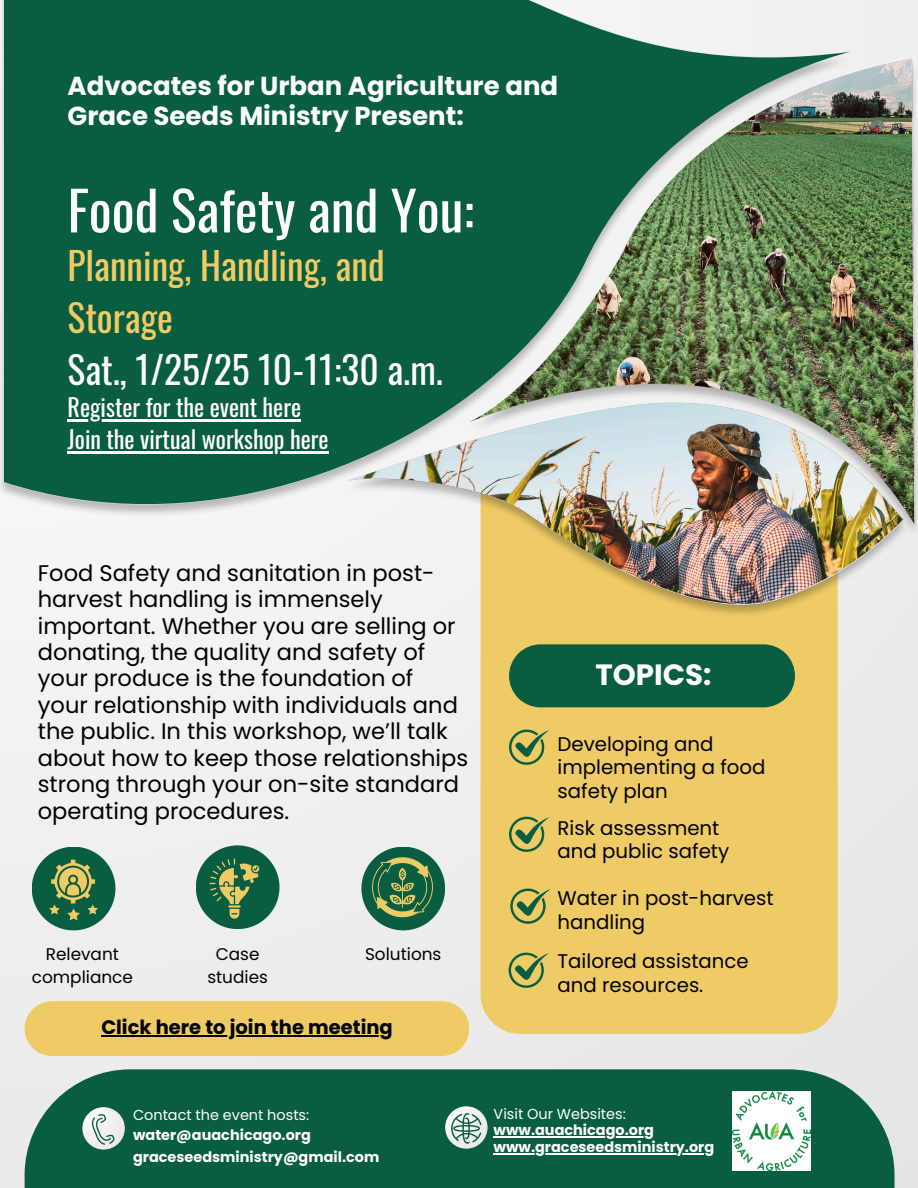
<style>
.page{position:relative;width:918px;height:1188px;background:#efefef}
.page>*{position:absolute;margin:0;border:0;box-sizing:border-box;transform-origin:0 0}
.t1{font:54px "Oswald";color:#fff}
.t2{font:37.5px/51.8px "Oswald";color:#efcb66}
.t3{font:37.5px "Oswald";color:#fff}
.t4{font:700 29.4px "Poppins";color:#fff}
.t5{font:700 26.1px/30.8px "Poppins";color:#fff}
.t6{font:24px "Oswald";color:#fff}
.t7{font:22.5px/26.4px "Poppins";color:#000}
.t8{font:19.8px/23.2px "Poppins";color:#000}
.t9{font:700 19.5px "Poppins";color:#000}
.t10{font:16.95px/23.2px "Poppins";color:#000;text-align:center}
.t11{font:700 14.4px "Poppins";color:#fff}
.t12{font:14.4px "Poppins";color:#fff}
</style>
<div class="page">
<div style="left:481px;top:445px;width:357px;height:589px;background:#efcb66;border-radius:39px"></div>
<img style="left:850px;top:59px;width:64px;height:465px">
<svg style="left:4px;top:0;width:846px;height:504px;background:#2b6e51"></svg>
<img style="left:349px;top:388px;width:554px;height:231px">
<img style="left:349px;top:403px;width:554px;height:201px">
<div style="left:25px;top:1069px;width:870px;height:119px;background:#095d40"></div>
<svg style="left:82px;top:1107px;width:43px;height:43px"></svg>
<svg style="left:445px;top:1106px;width:43px;height:43px"></svg>
<svg style="left:92px;top:1114px;width:22px;height:30px"></svg>
<svg style="left:451px;top:1113px;width:30px;height:30px"></svg>
<svg style="left:509px;top:730px;width:40px;height:34px"></svg>
<svg style="left:509px;top:817px;width:40px;height:35px"></svg>
<svg style="left:510px;top:889px;width:41px;height:34px"></svg>
<svg style="left:509px;top:953px;width:40px;height:34px"></svg>
<div style="left:509px;top:644px;width:286px;height:63px;background:#095d40"></div>
<div style="left:32px;top:847px;width:83px;height:83px;background:#095d40;border-radius:50%"></div>
<div style="left:361px;top:847px;width:84px;height:83px;background:#095d40;border-radius:50%"></div>
<div style="left:196px;top:845px;width:84px;height:84px;background:#095d40;border-radius:50%"></div>
<svg style="left:49px;top:860px;width:49px;height:60px"></svg>
<svg style="left:209px;top:858px;width:51px;height:61px"></svg>
<svg style="left:369px;top:854px;width:67px;height:66px"></svg>
<img style="left:732px;top:1092px;width:79px;height:78px">
<hr style="left:494px;top:1136px;width:160px;height:1px;background:#fff">
<hr style="left:494px;top:1153px;width:220px;height:1px;background:#fff">
<div style="left:25px;top:1001px;width:444px;height:55px;background:#efcb66"></div>
<hr style="left:68px;top:419px;width:233px;height:2px;background:#fff">
<hr style="left:68px;top:452px;width:261px;height:2px;background:#fff">
<hr style="left:101px;top:1035px;width:292px;height:1px;background:#000">
<h2 class="t5" style="left:68px;top:70px;width:492px">Advocates for Urban Agriculture and<br>Grace Seeds Ministry Present:</h2>
<h1 class="t1" style="left:68px;top:168px;width:408px">Food Safety and You:</h1>
<h2 class="t2" style="left:68px;top:238px;width:319px">Planning, Handling, and<br>Storage</h2>
<h6 class="t3" style="left:68px;top:340px;width:377px">Sat., 1/25/25 10-11:30 a.m.</h6>
<p class="t6" style="left:68px;top:388px;width:235px">Register for the event here</p>
<p class="t6" style="left:68px;top:421px;width:263px">Join the virtual workshop here</p>
<h3 class="t7" style="left:38px;top:560px;width:432px">Food Safety and sanitation in post&shy;harvest handling is immensely important. Whether you are selling or donating, the quality and safety of your produce is the foundation of your relationship with individuals and the public. In this workshop, we’ll talk about how to keep those relationships strong through your on-site standard operating procedures.</h3>
<p class="t10" style="left:32px;top:942px;width:103px">Relevant compliance</p>
<p class="t10" style="left:216px;top:942px;width:45px">Case</p>
<p class="t10" style="left:365px;top:942px;width:78px">Solutions</p>
<p class="t10" style="left:207px;top:966px;width:62px">studies</p>
<p class="t9" style="left:101px;top:1014px;width:293px">Click here to join the meeting</p>
<p class="t4" style="left:595px;top:654px;width:118px">TOPICS:</p>
<p class="t8" style="left:558px;top:732px;width:209px;line-height:23.7px">Developing and implementing a food safety plan</p>
<p class="t8" style="left:558px;top:816px;width:173px">Risk assessment and public safety</p>
<p class="t8" style="left:558px;top:887px;width:217px">Water in post-harvest handling</p>
<p class="t8" style="left:558px;top:950px;width:193px">Tailored assistance and resources.</p>
<p class="t12" style="left:133px;top:1105px;width:178px">Contact the event hosts:</p>
<h5 class="t11" style="left:133px;top:1125px;width:179px">water@auachicago.org</h5>
<p class="t11" style="left:133px;top:1147px;width:248px">graceseedsministry@gmail.com</p>
<p class="t12" style="left:494px;top:1104px;width:134px">Visit Our Websites:</p>
<p class="t11" style="left:494px;top:1120px;width:162px">www.auachicago.org</p>
<p class="t11" style="left:494px;top:1137px;width:222px">www.graceseedsministry.org</p>
</div>
